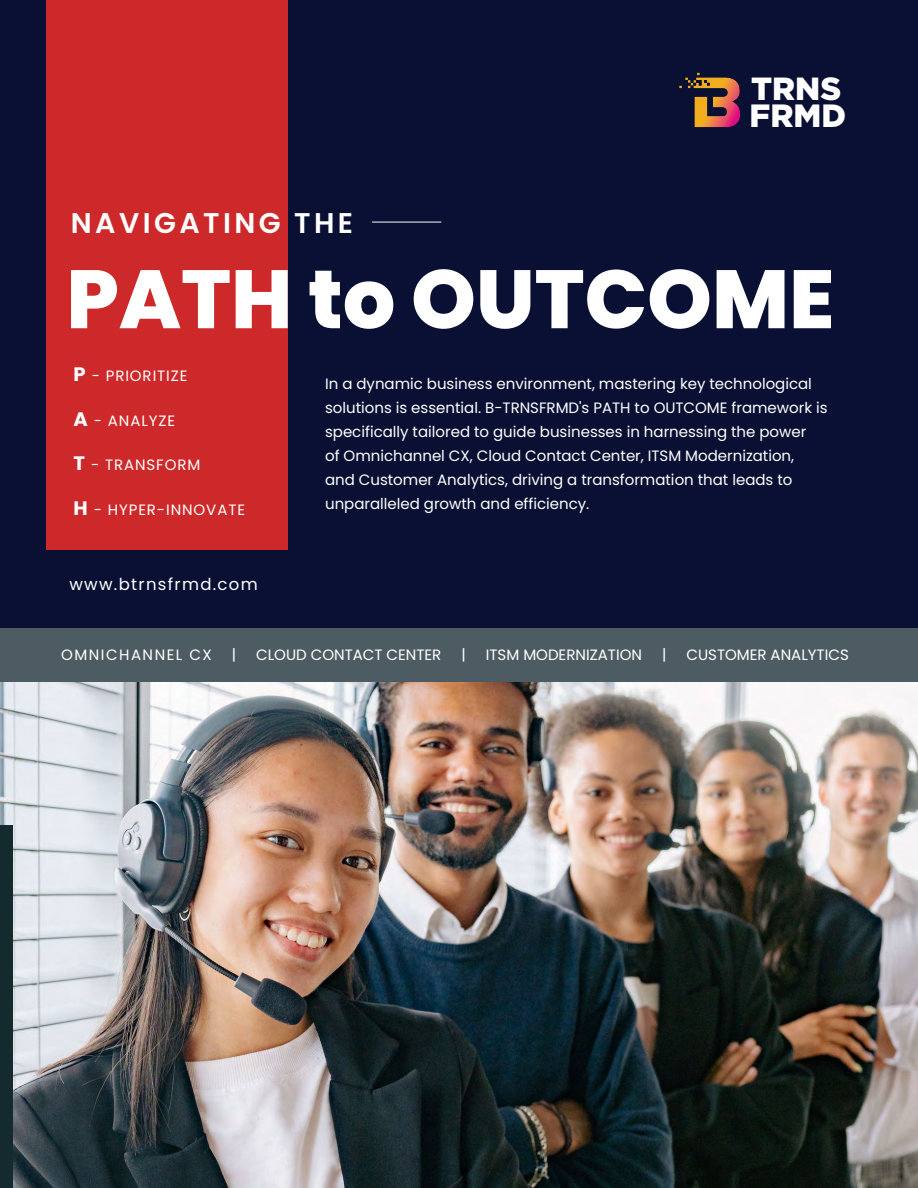
<style>
.page{position:relative;width:918px;height:1188px;background:#091034}
.page>*{position:absolute;margin:0;border:0;box-sizing:border-box;transform-origin:0 0}
.t1{font:800 82.5px "Poppins";color:#fff}
.t2{font:900 32.25px "Gotham";color:#fff}
.t3{font:900 31.95px "Gotham";color:#fff}
.t4{font:600 28.5px "Poppins";letter-spacing:.12em;color:#fff}
.t5{font:16.5px "Poppins";letter-spacing:.08em;color:#fff}
.t6{font:15px/24px "Poppins";color:#fff}
.t7{font:15px "Poppins";letter-spacing:.06em;color:#fff}
.t8{font:15px "Poppins";letter-spacing:.1em;color:#fff}
.s1{font-weight:700;font-size:19.5px}
</style>
<div class="page">
<svg style="left:679px;top:73px;width:61px;height:54px"></svg>
<div style="left:46px;top:0;width:242px;height:550px;background:#ce292a"></div>
<hr style="left:372px;top:222px;width:69px;height:1px;background:#fff">
<img style="left:0;top:682px;width:918px;height:506px">
<div style="left:0;top:826px;width:13px;height:362px;background:#142a2f"></div>
<div style="left:0;top:629px;width:918px;height:53px;background:#4d5c63"></div>
<h3 class="t3" style="left:751px;top:75px;width:92px">TRNS</h3>
<h2 class="t2" style="left:750px;top:101px;width:98px">FRMD</h2>
<h3 class="t4" style="left:71px;top:206px;width:284px">NAVIGATING THE</h3>
<h1 class="t1" style="left:66px;top:252px;width:769px">PATH to OUTCOME</h1>
<p class="t7" style="left:73px;top:367px;width:116px"><span class="s1">P</span> - PRIORITIZE</p>
<p class="t7" style="left:73px;top:412px;width:103px"><span class="s1">A</span> - ANALYZE</p>
<p class="t7" style="left:73px;top:456px;width:128px"><span class="s1">T</span> - TRANSFORM</p>
<p class="t7" style="left:73px;top:501px;width:173px"><span class="s1">H</span> - HYPER-INNOVATE</p>
<p class="t6" style="left:325px;top:372px;width:504px">In a dynamic business environment, mastering key technological solutions is essential. B-TRNSFRMD's PATH to OUTCOME framework is specifically tailored to guide businesses in harnessing the power<br>of Omnichannel CX, Cloud Contact Center, ITSM Modernization, and Customer Analytics, driving a transformation that leads to unparalleled growth and efficiency.</p>
<p class="t5" style="left:69px;top:574px;width:190px">www.btrnsfrmd.com</p>
<p class="t8" style="left:61px;top:645px;width:152px">OMNICHANNEL CX</p>
<p class="t6" style="left:232px;top:643px;width:6px">|</p>
<p class="t6" style="left:256px;top:643px;width:187px">CLOUD CONTACT CENTER</p>
<p class="t6" style="left:461px;top:643px;width:6px">|</p>
<p class="t6" style="left:486px;top:643px;width:158px">ITSM MODERNIZATION</p>
<p class="t6" style="left:662px;top:643px;width:6px">|</p>
<p class="t6" style="left:686px;top:643px;width:164px">CUSTOMER ANALYTICS</p>
</div>
